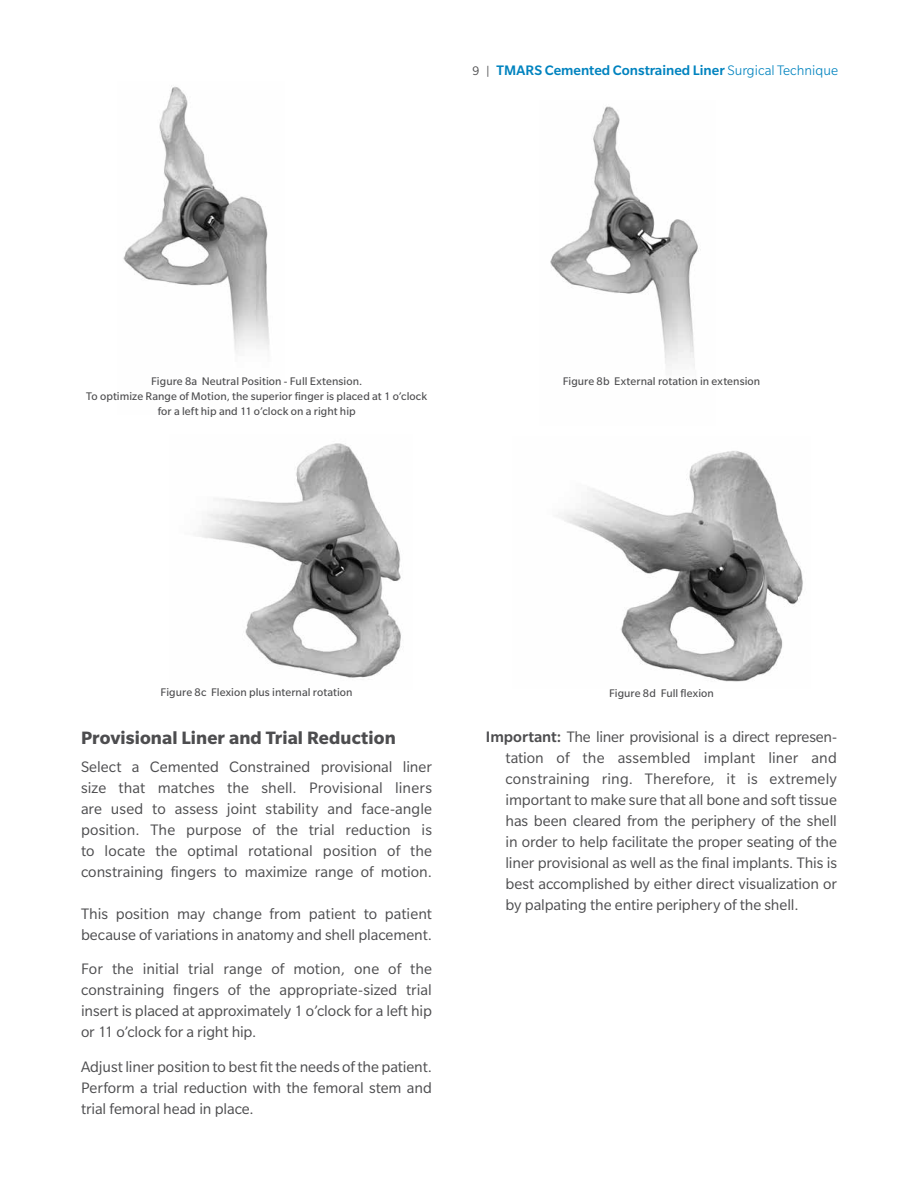
<style>
.page{position:relative;width:918px;height:1188px;background:#fff}
.page>*{position:absolute;margin:0;border:0;box-sizing:border-box;transform-origin:0 0}
.t1{font:700 19.5px "Slate Pro";letter-spacing:.005em;color:#4d4d4f}
.t2{font:16.5px/21px "Slate Pro";letter-spacing:-.005em;color:#4d4d4f;text-align:justify}
.t3{font:500 15px "Slate Pro";color:#0083bf}
.t4{font:12px/15px "Slate Pro";letter-spacing:.005em;color:#4d4d4f;text-align:center}
.s1{font-weight:400;font-size:13.5px;color:#4d4d4f}
.s2{font-weight:300}
.s3{font-weight:500}
</style>
<div class="page">
<img style="left:550px;top:106px;width:151px;height:261px">
<img style="left:557px;top:451px;width:246px;height:231px">
<img style="left:199px;top:443px;width:202px;height:235px">
<img style="left:123px;top:86px;width:146px;height:267px">
<p class="t3" style="left:473px;top:62px;width:367px"><span class="s1">9 |</span> TMARS Cemented Constrained Liner <span class="s2">Surgical Technique</span></p>
<p class="t4" style="left:86px;top:374px;width:342px">Figure 8a Neutral Position - Full Extension.<br>To optimize Range of Motion, the superior finger is placed at 1 o’clock for a left hip and 11 o’clock on a right hip</p>
<p class="t4" style="left:563px;top:374px;width:199px">Figure 8b External rotation in extension</p>
<p class="t4" style="left:161px;top:685px;width:194px">Figure 8c Flexion plus internal rotation</p>
<p class="t4" style="left:609px;top:686px;width:106px">Figure 8d Full flexion</p>
<p class="t1" style="left:81px;top:727px;width:316px">Provisional Liner and Trial Reduction</p>
<p class="t2" style="left:81px;top:756px;width:353px">Select a Cemented Constrained provisional liner size that matches the shell. Provisional liners are used to assess joint stability and face-angle position. The purpose of the trial reduction is to locate the optimal rotational position of the constraining fingers to maximize range of motion.</p>
<p class="t2" style="left:81px;top:903px;width:353px">This position may change from patient to patient because of variations in anatomy and shell placement.</p>
<p class="t2" style="left:81px;top:958px;width:353px">For the initial trial range of motion, one of the constraining fingers of the appropriate-sized trial insert is placed at approximately 1 o’clock for a left hip or 11 o’clock for a right hip.</p>
<p class="t2" style="left:81px;top:1056px;width:353px">Adjust liner position to best fit the needs of the patient.<br>Perform a trial reduction with the femoral stem and trial femoral head in place.</p>
<p class="t2" style="left:505px;top:726px;width:333px;text-indent:-20px"><span class="s3">Important:</span> The liner provisional is a direct represen&shy;tation of the assembled implant liner and constraining ring. Therefore, it is extremely important to make sure that all bone and soft tissue has been cleared from the periphery of the shell in order to help facilitate the proper seating of the liner provisional as well as the final implants. This is best accomplished by either direct visualization or by palpating the entire periphery of the shell.</p>
</div>
